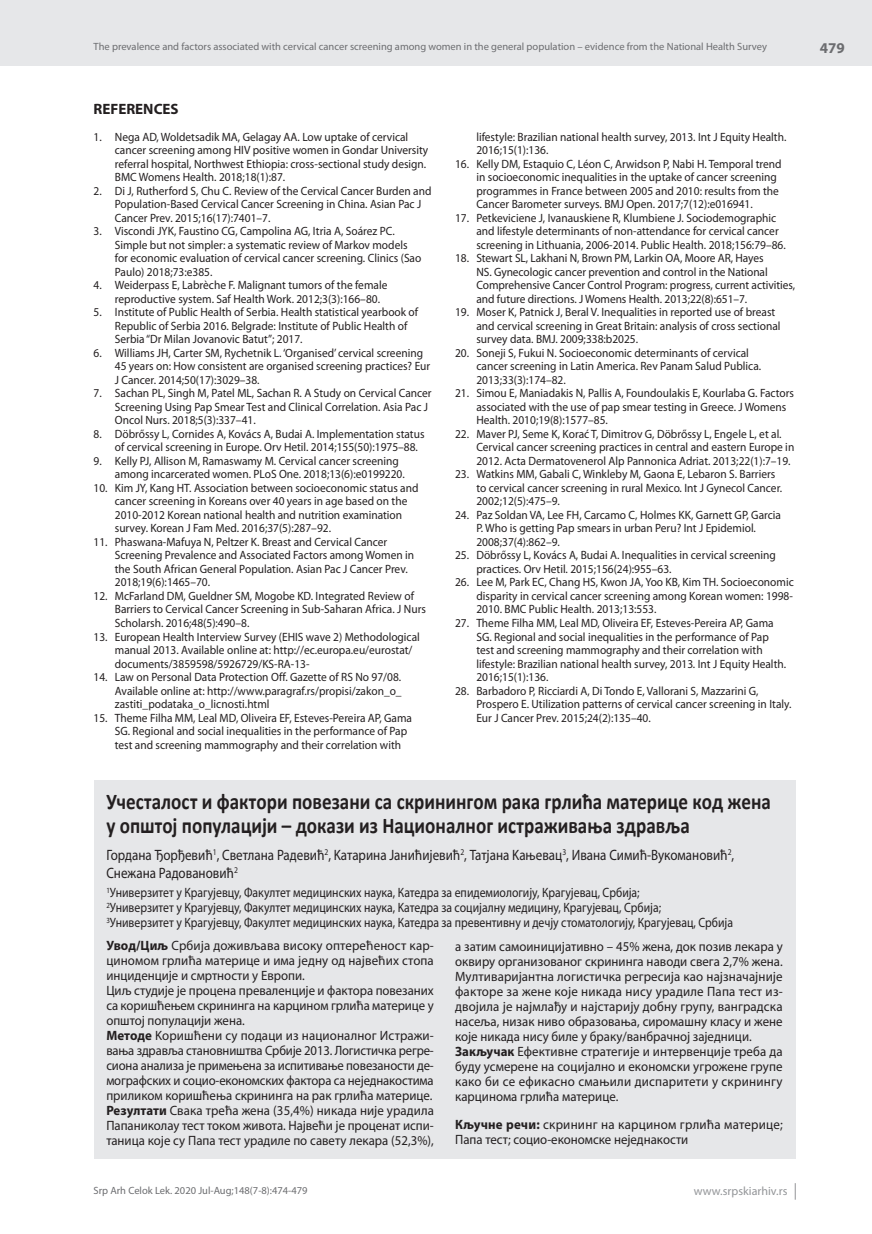
<style>
.page{position:relative;width:872px;height:1234px;background:#fff}
.page>*{position:absolute;margin:0;border:0;box-sizing:border-box;transform-origin:0 0}
.t1{font:700 22.5px/24px "Calibri";color:#231f20;scale:.85 1}
.t2{font:15px/18px "Myriad Pro";color:#231f20;scale:.87 1}
.t3{font:700 15px "Myriad Pro";color:#231f20}
.t4{font:700 15px "Myriad Pro";color:#6c6d70}
.t5{font:13.5px/15px "Myriad Pro";color:#231f20;scale:.96 1}
.t6{font:13.5px/15px "Myriad Pro";color:#231f20;scale:.95 1}
.t7{font:13.5px/15px "Myriad Pro";color:#231f20;scale:.87 1}
.t8{font:12px/13.5px "Myriad Pro";color:#231f20;scale:.95 1}
.t9{font:12px "Myriad Pro";color:#939598}
.t10{font:10.5px "Myriad Pro";color:#6c6d70}
.s1{font-style:italic}
.s2{font-weight:700}
</style>
<div class="page">
<div style="left:0;top:0;width:872px;height:66px;background:#e6e7e9"></div>
<svg style="left:795px;top:1183px;width:1px;height:16px"></svg>
<div style="left:94px;top:779px;width:701px;height:379px;background:#e6e7e9"></div>
<p class="t10" style="left:94px;top:40px;width:675px">The prevalence and factors associated with cervical cancer screening among women in the general population – evidence from the National Health Survey</p>
<p class="t3" style="left:94px;top:99px;width:87px">REFERENCES</p>
<p class="t8" style="left:115px;top:130px;width:331px;text-indent:-21px">1. Nega AD, Woldetsadik MA, Gelagay AA. Low uptake of cervical cancer screening among HIV positive women in Gondar University referral hospital, Northwest Ethiopia: cross-sectional study design.<br>BMC Womens Health. 2018;18(1):87.</p>
<p class="t8" style="left:115px;top:184px;width:335px;text-indent:-21px">2. Di J, Rutherford S, Chu C. Review of the Cervical Cancer Burden and<br>Population-Based Cervical Cancer Screening in China. Asian Pac J<br>Cancer Prev. 2015;16(17):7401–7.</p>
<p class="t8" style="left:115px;top:224px;width:324px;text-indent:-21px">3. Viscondi JYK, Faustino CG, Campolina AG, Itria A, Soárez PC.<br>Simple but not simpler: a systematic review of Markov models for economic evaluation of cervical cancer screening. Clinics (Sao Paulo) 2018;73:e385.</p>
<p class="t8" style="left:115px;top:278px;width:288px;text-indent:-21px">4. Weiderpass E, Labrèche F. Malignant tumors of the female reproductive system. Saf Health Work. 2012;3(3):166–80.</p>
<p class="t8" style="left:115px;top:305px;width:321px;text-indent:-21px">5. Institute of Public Health of Serbia. Health statistical yearbook of<br>Republic of Serbia 2016. Belgrade: Institute of Public Health of<br>Serbia “Dr Milan Jovanovic Batut”; 2017.</p>
<p class="t8" style="left:115px;top:346px;width:333px;text-indent:-21px">6. Williams JH, Carter SM, Rychetnik L. ‘Organised’ cervical screening<br>45 years on: How consistent are organised screening practices? Eur<br>J Cancer. 2014;50(17):3029–38.</p>
<p class="t8" style="left:115px;top:386px;width:335px;text-indent:-21px">7. Sachan PL, Singh M, Patel ML, Sachan R. A Study on Cervical Cancer<br>Screening Using Pap Smear Test and Clinical Correlation. Asia Pac J<br>Oncol Nurs. 2018;5(3):337–41.</p>
<p class="t8" style="left:115px;top:427px;width:327px;text-indent:-21px">8. Döbrőssy L, Cornides A, Kovács A, Budai A. Implementation status of cervical screening in Europe. Orv Hetil. 2014;155(50):1975–88.</p>
<p class="t8" style="left:115px;top:454px;width:307px;text-indent:-21px">9. Kelly PJ, Allison M, Ramaswamy M. Cervical cancer screening among incarcerated women. PLoS One. 2018;13(6):e0199220.</p>
<p class="t8" style="left:115px;top:481px;width:321px;text-indent:-21px">10. Kim JY, Kang HT. Association between socioeconomic status and cancer screening in Koreans over 40 years in age based on the 2010-2012 Korean national health and nutrition examination survey. Korean J Fam Med. 2016;37(5):287–92.</p>
<p class="t8" style="left:115px;top:535px;width:316px;text-indent:-21px">11. Phaswana-Mafuya N, Peltzer K. Breast and Cervical Cancer Screening Prevalence and Associated Factors among Women in the South African General Population. Asian Pac J Cancer Prev.<br>2018;19(6):1465–70.</p>
<p class="t8" style="left:115px;top:589px;width:329px;text-indent:-21px">12. McFarland DM, Gueldner SM, Mogobe KD. Integrated Review of<br>Barriers to Cervical Cancer Screening in Sub-Saharan Africa. J Nurs<br>Scholarsh. 2016;48(5):490–8.</p>
<p class="t8" style="left:115px;top:629px;width:323px;text-indent:-21px">13. European Health Interview Survey (EHIS wave 2) Methodological manual 2013. Available online at: http://ec.europa.eu/eurostat/ documents/3859598/5926729/KS-RA-13-</p>
<p class="t8" style="left:115px;top:670px;width:303px;text-align:justify;text-indent:-21px">14. Law on Personal Data Protection Off. Gazette of RS No 97/08.<br>Available online at: http://www.paragraf.rs/propisi/zakon_o_ zastiti_podataka_o_licnosti.html</p>
<p class="t8" style="left:115px;top:710px;width:314px;text-indent:-21px">15. Theme Filha MM, Leal MD, Oliveira EF, Esteves-Pereira AP, Gama<br>SG. Regional and social inequalities in the performance of Pap test and screening mammography and their correlation with</p>
<p class="t8" style="left:476px;top:130px;width:328px">lifestyle: Brazilian national health survey, 2013. Int J Equity Health.<br>2016;15(1):136.</p>
<p class="t8" style="left:476px;top:157px;width:323px;text-indent:-21px">16. Kelly DM, Estaquio C, Léon C, Arwidson P, Nabi H. Temporal trend in socioeconomic inequalities in the uptake of cancer screening programmes in France between 2005 and 2010: results from the Cancer Barometer surveys. BMJ Open. 2017;7(12):e016941.</p>
<p class="t8" style="left:476px;top:211px;width:327px;text-indent:-21px">17. Petkeviciene J, Ivanauskiene R, Klumbiene J. Sociodemographic and lifestyle determinants of non-attendance for cervical cancer screening in Lithuania, 2006-2014. Public Health. 2018;156:79–86.</p>
<p class="t8" style="left:476px;top:251px;width:337px;text-indent:-21px">18. Stewart SL, Lakhani N, Brown PM, Larkin OA, Moore AR, Hayes<br>NS. Gynecologic cancer prevention and control in the National Comprehensive Cancer Control Program: progress, current activities, and future directions. J Womens Health. 2013;22(8):651–7.</p>
<p class="t8" style="left:476px;top:305px;width:322px;text-indent:-21px">19. Moser K, Patnick J, Beral V. Inequalities in reported use of breast and cervical screening in Great Britain: analysis of cross sectional survey data. BMJ. 2009;338:b2025.</p>
<p class="t8" style="left:476px;top:346px;width:301px;text-indent:-21px">20. Soneji S, Fukui N. Socioeconomic determinants of cervical cancer screening in Latin America. Rev Panam Salud Publica.<br>2013;33(3):174–82.</p>
<p class="t8" style="left:476px;top:386px;width:336px;text-indent:-21px">21. Simou E, Maniadakis N, Pallis A, Foundoulakis E, Kourlaba G. Factors associated with the use of pap smear testing in Greece. J Womens<br>Health. 2010;19(8):1577–85.</p>
<p class="t8" style="left:476px;top:427px;width:336px;text-indent:-21px">22. Maver PJ, Seme K, Korać T, Dimitrov G, Döbrőssy L, Engele L, et al.<br>Cervical cancer screening practices in central and eastern Europe in<br>2012. Acta Dermatovenerol Alp Pannonica Adriat. 2013;22(1):7–19.</p>
<p class="t8" style="left:476px;top:467px;width:323px;text-indent:-21px">23. Watkins MM, Gabali C, Winkleby M, Gaona E, Lebaron S. Barriers to cervical cancer screening in rural Mexico. Int J Gynecol Cancer.<br>2002;12(5):475–9.</p>
<p class="t8" style="left:476px;top:508px;width:322px;text-indent:-21px">24. Paz Soldan VA, Lee FH, Carcamo C, Holmes KK, Garnett GP, Garcia<br>P. Who is getting Pap smears in urban Peru? Int J Epidemiol.<br>2008;37(4):862–9.</p>
<p class="t8" style="left:476px;top:548px;width:317px;text-indent:-21px">25. Döbrőssy L, Kovács A, Budai A. Inequalities in cervical screening practices. Orv Hetil. 2015;156(24):955–63.</p>
<p class="t8" style="left:476px;top:575px;width:335px;text-align:justify;text-indent:-21px">26. Lee M, Park EC, Chang HS, Kwon JA, Yoo KB, Kim TH. Socioeconomic disparity in cervical cancer screening among Korean women: 1998- 2010. BMC Public Health. 2013;13:553.</p>
<p class="t8" style="left:476px;top:616px;width:327px;text-indent:-21px">27. Theme Filha MM, Leal MD, Oliveira EF, Esteves-Pereira AP, Gama SG. Regional and social inequalities in the performance of Pap test and screening mammography and their correlation with lifestyle: Brazilian national health survey, 2013<span class="s1">.</span> Int J Equity Health.<br>2016;15(1):136.</p>
<p class="t8" style="left:476px;top:683px;width:333px;text-indent:-21px">28. Barbadoro P, Ricciardi A, Di Tondo E, Vallorani S, Mazzarini G,<br>Prospero E. Utilization patterns of cervical cancer screening in Italy.<br>Eur J Cancer Prev. 2015;24(2):135–40.</p>
<h1 class="t1" style="left:106px;top:789px;width:783px">Учесталост и фактори повезани са скринингом рака грлића материце код жена у општој популацији – докази из Националног истраживања здравља</h1>
<p class="t2" style="left:106px;top:845px;width:723px">Гордана Ђорђевић<sup>1</sup>, Светлана Радевић<sup>2</sup>, Kатарина Јанићијевић<sup>2</sup>, Татјана Kањевац<sup>3</sup>, Ивана Симић-Вукомановић<sup>2</sup>,<br>Снежана Радовановић<sup>2</sup></p>
<p class="t7" style="left:106px;top:884px;width:722px"><sup>1</sup>Универзитет у Крагујевцу, Факултет медицинских наука, Катедра за епидемиологију, Крагујевац, Србија;<br><sup>2</sup>Универзитет у Крагујевцу, Факултет медицинских наука, Kатедра за социјалну медицину, Крагујевац, Србија;<br><sup>3</sup>Универзитет у Крагујевцу, Факултет медицинских наука, Катедра за превентивну и дечју стоматологију, Крагујевац, Србија</p>
<p class="t5" style="left:106px;top:937px;width:343px"><span class="s2">Увод/Циљ</span> Србија доживљава високу оптерећеност кар&shy;циномом грлића материце и има једну од највећих стопа инциденције и смртности у Европи.<br>Циљ студије је процена преваленције и фактора повезаних са коришћењем скрининга на карцином грлића материце у општој популацији жена.<br><span class="s2">Методе</span> Koришћени су подаци из националног Истражи&shy;вања здравља становништва Србије 2013. Логистичка регре&shy;сиона анализа је примењена за испитивање повезаности де&shy;мографских и социо-економских фактора са неједнакостима приликом коришћења скрининга на рак грлића материце.<br><span class="s2">Резултати</span> Свака трећа жена (35,4%) никада није урадила Папаниколау тест током живота. Највећи је проценат испи&shy;таница које су Папа тест урадиле по савету лекара (52,3%),</p>
<p class="t6" style="left:455px;top:938px;width:346px">a затим самоиницијативно – 45% жена, док позив лекара у оквиру организованог скрининга наводи свега 2,7% жена.<br>Мултиваријантна логистичка регресија као најзначајније факторе за жене које никада нису урадиле Папа тест из&shy;двојила је најмлађу и најстарију добну групу, ванградска насеља, низак ниво образовања, сиромашну класу и жене које никада нису биле у браку/ванбрачној заједници.<br><span class="s2">Закључак</span> Ефективне стратегије и интервенције треба да буду усмерене на социјално и економски угрожене групе како би се ефикасно смањили диспаритети у скринингу карцинома грлића материце.</p>
<p class="t5" style="left:455px;top:1116px;width:343px"><span class="s2">Кључне речи:</span> скрининг на карцином грлића материце;<br>Папа тест; социо-економске неједнакости</p>
<p class="t10" style="left:94px;top:1184px;width:216px">Srp Arh Celok Lek. 2020 Jul-Aug;148(7-8):474-479</p>
<p class="t9" style="left:694px;top:1183px;width:95px">www.srpskiarhiv.rs</p>
<p class="t4" style="left:820px;top:38px;width:26px">479</p>
</div>
